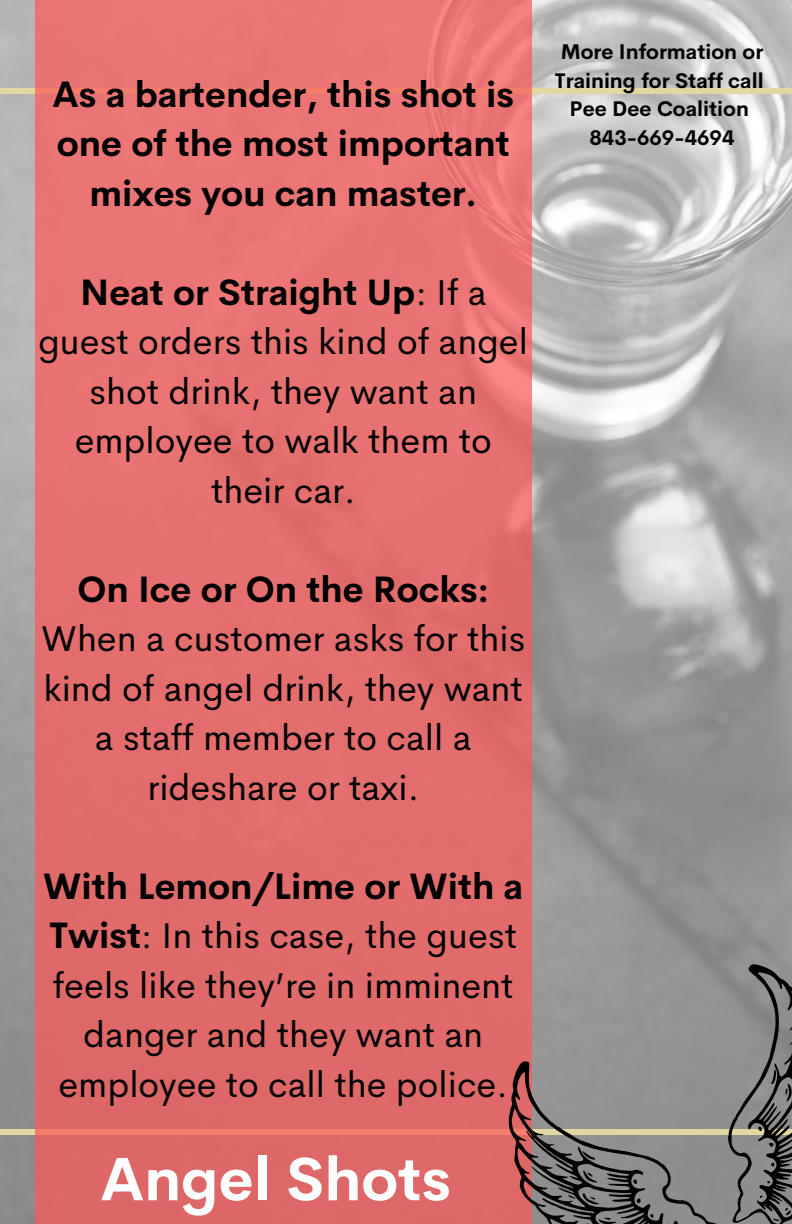
<style>
.page{position:relative;width:792px;height:1224px;background:#fff}
.page>*{position:absolute;margin:0;border:0;box-sizing:border-box;transform-origin:0 0}
.t1{font:700 60px "Cerebri Sans";color:#fff}
.t2{font:36px/49.6px "Cerebri Sans";color:#000;text-align:center}
.t3{font:700 36px/49.6px "Cerebri Sans";color:#000;text-align:center}
.t4{font:700 20.8px/28.4px "Cerebri Sans";color:#000}
.s1{font-weight:700}
</style>
<div class="page">
<img style="left:0;top:0;width:792px;height:1224px">
<div style="left:0;top:88px;width:792px;height:6px;background:#e1d8a1"></div>
<div style="left:0;top:1129px;width:792px;height:6px;background:#e1d8a1"></div>
<div style="left:35px;top:0;width:497px;height:1224px;background:#e56e6e"></div>
<svg style="left:474px;top:944px;width:318px;height:280px;fill:#938f8f"></svg>
<p class="t3" style="left:52px;top:69px;width:463px">As a bartender, this shot is one of the most important mixes you can master.</p>
<p class="t2" style="left:38px;top:267px;width:491px"><span class="s1">Neat or Straight Up</span>: If a guest orders this kind of angel shot drink, they want an employee to walk them to their car.</p>
<p class="t2" style="left:41px;top:564px;width:486px"><span class="s1">On Ice or On the Rocks:<br></span>When a customer asks for this kind of angel drink, they want a staff member to call a rideshare or taxi.</p>
<p class="t2" style="left:43px;top:861px;width:481px"><span class="s1">With Lemon/Lime or With a<br>Twist</span>: In this case, the guest feels like they’re in imminent danger and they want an employee to call the police.</p>
<p class="t1" style="left:100px;top:1140px;width:352px">Angel Shots</p>
<p class="t4" style="left:555px;top:38px;width:210px">More Information or<br>Training for Staff call</p>
<p class="t4" style="left:570px;top:95px;width:181px">Pee Dee Coalition</p>
<p class="t4" style="left:590px;top:123px;width:146px">843-669-4694</p>
</div>
